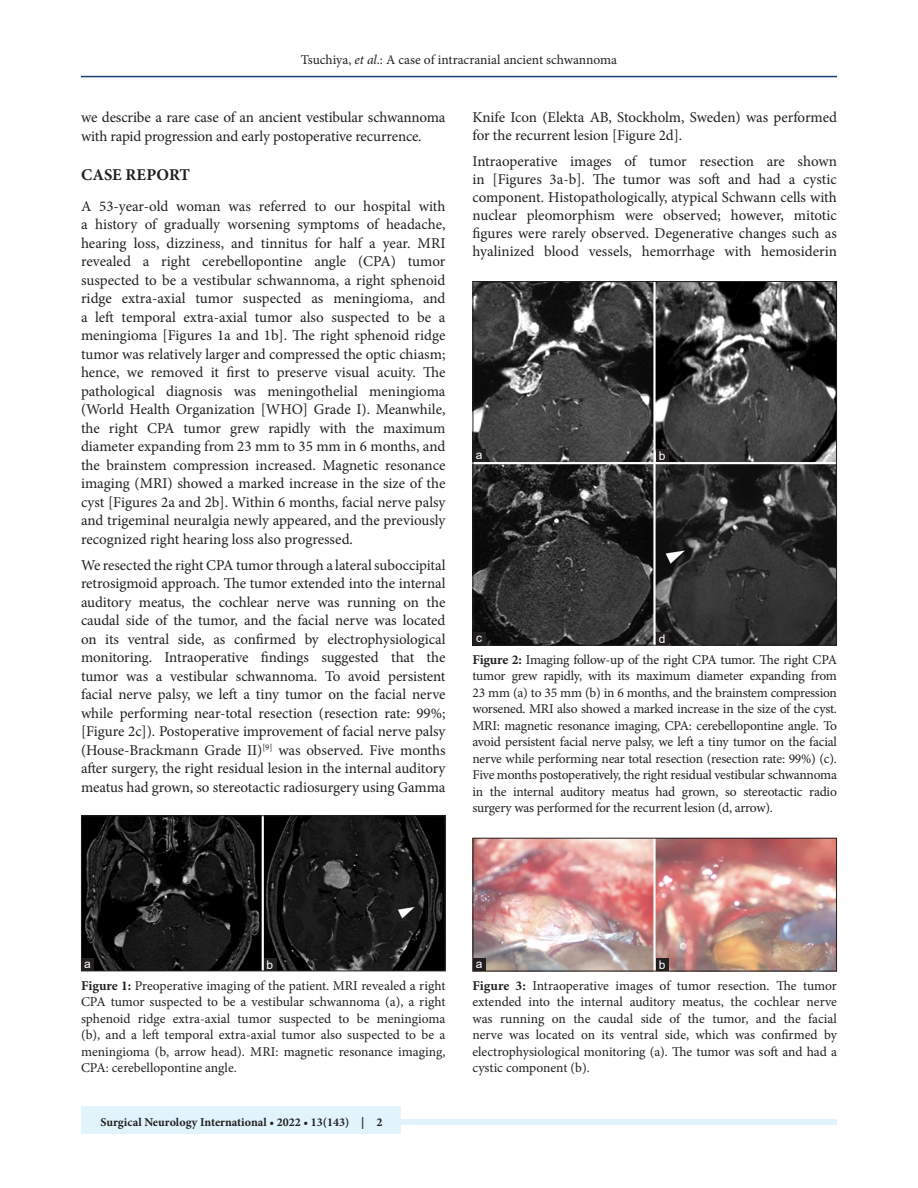
<style>
.page{position:relative;width:918px;height:1188px;background:#fff}
.page>*{position:absolute;margin:0;border:0;box-sizing:border-box;transform-origin:0 0}
.t1{font:700 16.5px "Minion Pro";letter-spacing:.005em;color:#231f20}
.TX{font:15px/18.5px "Minion Pro";letter-spacing:-.005em;color:#231f20;text-align:justify}
.FGC{font:13.5px/16.5px "Minion Pro";letter-spacing:-.005em;color:#231f20;text-align:justify}
.JF{font:700 12px "Minion Pro";color:#231f20}
.LABEL{font:12px "Arial";color:#fff}
.s1{font-style:italic}
.s2{font-weight:700}
</style>
<div class="page">
<hr style="left:81px;top:76px;width:756px;height:1px;background:#164077">
<div style="left:81px;top:1119px;width:756px;height:6px;background:#e1f4fc"></div>
<div style="left:81px;top:1106px;width:319px;height:28px;background:#e1f4fc"></div>
<img style="left:475px;top:283px;width:360px;height:360px">
<div style="left:473px;top:281px;width:364px;height:364px;border:1px solid #231f20"></div>
<div style="left:656px;top:633px;width:13px;height:12px;background:#231f20"></div>
<div style="left:473px;top:449px;width:13px;height:13px;background:#231f20"></div>
<div style="left:473px;top:632px;width:13px;height:13px;background:#231f20"></div>
<div style="left:656px;top:449px;width:13px;height:13px;background:#231f20"></div>
<img style="left:475px;top:840px;width:360px;height:129px">
<div style="left:473px;top:838px;width:364px;height:133px;border:1px solid #231f20"></div>
<div style="left:473px;top:958px;width:13px;height:13px;background:#231f20"></div>
<div style="left:656px;top:958px;width:13px;height:13px;background:#231f20"></div>
<img style="left:83px;top:818px;width:360px;height:151px">
<div style="left:81px;top:816px;width:364px;height:155px;border:1px solid #231f20"></div>
<div style="left:81px;top:958px;width:13px;height:13px;background:#231f20"></div>
<div style="left:264px;top:958px;width:12px;height:13px;background:#231f20"></div>
<p class="FGC" style="left:301px;top:51px;width:318px">Tsuchiya, <span class="s1">et al</span>.: A case of intracranial ancient schwannoma</p>
<p class="TX" style="left:81px;top:108px;width:366px">we describe a rare case of an ancient vestibular schwannoma with rapid progression and early postoperative recurrence.</p>
<h1 class="t1" style="left:81px;top:163px;width:111px">CASE REPORT</h1>
<p class="TX" style="left:81px;top:197px;width:366px">A 53-year-old woman was referred to our hospital with a history of gradually worsening symptoms of headache, hearing loss, dizziness, and tinnitus for half a year. MRI revealed a right cerebellopontine angle (CPA) tumor suspected to be a vestibular schwannoma, a right sphenoid ridge extra-axial tumor suspected as meningioma, and a left temporal extra-axial tumor also suspected to be a meningioma [Figures 1a and 1b]. The right sphenoid ridge tumor was relatively larger and compressed the optic chiasm; hence, we removed it first to preserve visual acuity. The pathological diagnosis was meningothelial meningioma (World Health Organization [WHO] Grade I). Meanwhile, the right CPA tumor grew rapidly with the maximum diameter expanding from 23 mm to 35 mm in 6 months, and the brainstem compression increased. Magnetic resonance imaging (MRI) showed a marked increase in the size of the cyst [Figures 2a and 2b]. Within 6 months, facial nerve palsy and trigeminal neuralgia newly appeared, and the previously recognized right hearing loss also progressed.</p>
<p class="TX" style="left:81px;top:556px;width:366px">We resected the right CPA tumor through a lateral suboccipital retrosigmoid approach. The tumor extended into the internal auditory meatus, the cochlear nerve was running on the caudal side of the tumor, and the facial nerve was located on its ventral side, as confirmed by electrophysiological monitoring. Intraoperative findings suggested that the tumor was a vestibular schwannoma. To avoid persistent facial nerve palsy, we left a tiny tumor on the facial nerve while performing near-total resection (resection rate: 99%; [Figure 2c]). Postoperative improvement of facial nerve palsy (House-Brackmann Grade II)<sup>[9]</sup> was observed. Five months after surgery, the right residual lesion in the internal auditory meatus had grown, so stereotactic radiosurgery using Gamma</p>
<p class="TX" style="left:472px;top:109px;width:366px;line-height:18px">Knife Icon (Elekta AB, Stockholm, Sweden) was performed for the recurrent lesion [Figure 2d].</p>
<p class="TX" style="left:472px;top:152px;width:366px;line-height:18px">Intraoperative images of tumor resection are shown in [Figures 3a-b]. The tumor was soft and had a cystic component. Histopathologically, atypical Schwann cells with nuclear pleomorphism were observed; however, mitotic figures were rarely observed. Degenerative changes such as hyalinized blood vessels, hemorrhage with hemosiderin</p>
<p class="LABEL" style="left:476px;top:446px;width:8px">a</p>
<p class="LABEL" style="left:476px;top:630px;width:7px">c</p>
<p class="LABEL" style="left:659px;top:447px;width:8px">b</p>
<p class="LABEL" style="left:659px;top:631px;width:8px">d</p>
<p class="FGC" style="left:472px;top:651px;width:366px"><span class="s2">Figure 2:</span> Imaging follow-up of the right CPA tumor. The right CPA tumor grew rapidly, with its maximum diameter expanding from 23 mm (a) to 35 mm (b) in 6 months, and the brainstem compression worsened. MRI also showed a marked increase in the size of the cyst.<br>MRI: magnetic resonance imaging, CPA: cerebellopontine angle. To avoid persistent facial nerve palsy, we left a tiny tumor on the facial nerve while performing near total resection (resection rate: 99%) (c).<br>Five months postoperatively, the right residual vestibular schwannoma in the internal auditory meatus had grown, so stereotactic radio surgery was performed for the recurrent lesion (d, arrow).</p>
<p class="LABEL" style="left:84px;top:956px;width:8px">a</p>
<p class="LABEL" style="left:267px;top:957px;width:8px">b</p>
<p class="FGC" style="left:81px;top:977px;width:366px"><span class="s2">Figure 1:</span> Preoperative imaging of the patient. MRI revealed a right CPA tumor suspected to be a vestibular schwannoma (a), a right sphenoid ridge extra-axial tumor suspected to be meningioma (b), and a left temporal extra-axial tumor also suspected to be a meningioma (b, arrow head). MRI: magnetic resonance imaging, CPA: cerebellopontine angle.</p>
<p class="JF" style="left:100px;top:1113px;width:284px">Surgical Neurology International • 2022 • 13(143) | 2</p>
<p class="LABEL" style="left:476px;top:956px;width:8px">a</p>
<p class="LABEL" style="left:659px;top:957px;width:8px">b</p>
<p class="FGC" style="left:472px;top:977px;width:366px"><span class="s2">Figure 3:</span> Intraoperative images of tumor resection. The tumor extended into the internal auditory meatus, the cochlear nerve was running on the caudal side of the tumor, and the facial nerve was located on its ventral side, which was confirmed by electrophysiological monitoring (a). The tumor was soft and had a cystic component (b).</p>
</div>
